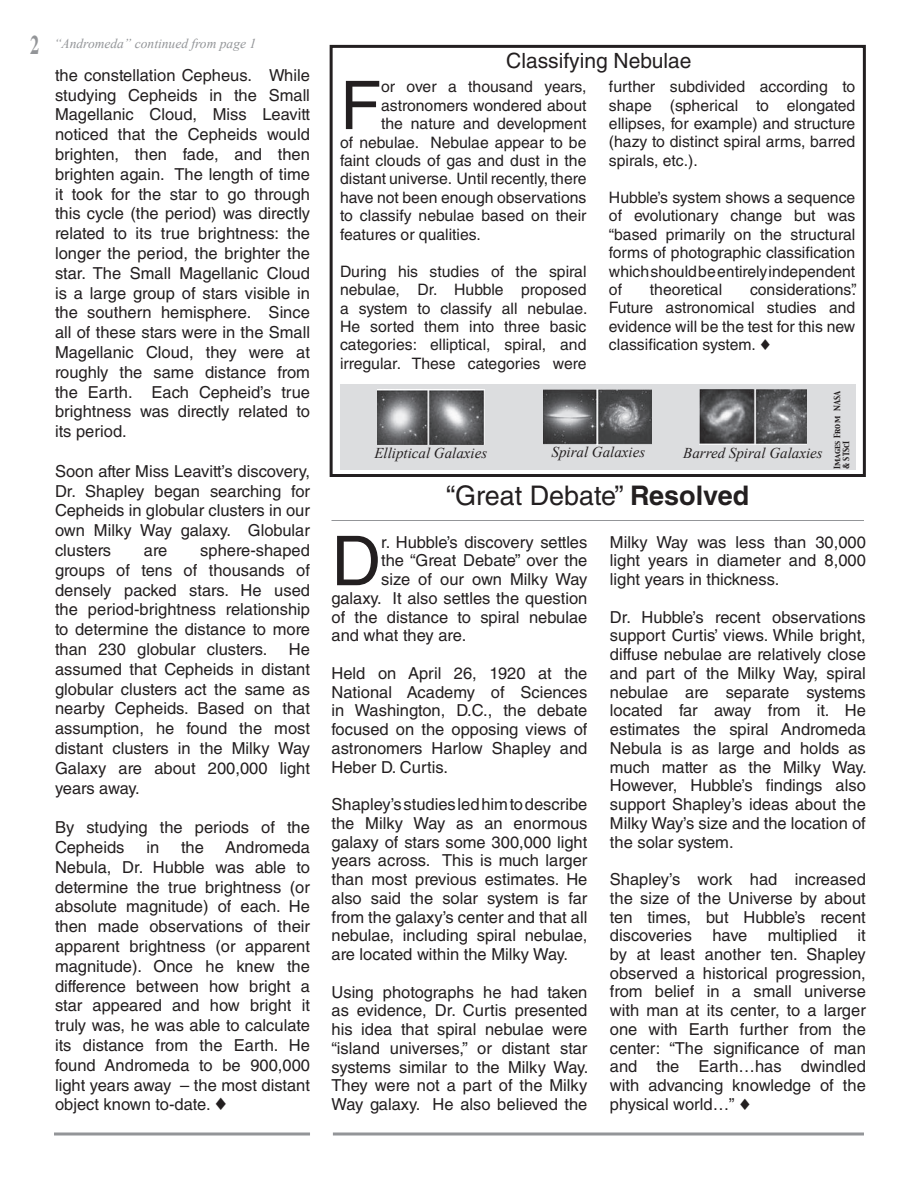
<style>
.page{position:relative;width:918px;height:1188px;background:#fff}
.page>*{position:absolute;margin:0;border:0;box-sizing:border-box;transform-origin:0 0}
.t1{font:68.7px "Helvetica LT Std";color:#231f20}
.t2{font:67.2px "Helvetica LT Std";color:#231f20}
.t3{font:27px "Helvetica LT Std";color:#231f20}
.t4{font:21px "Helvetica LT Std";color:#231f20}
.t5{font:16.5px/19.8px "Helvetica LT Std";color:#231f20;text-align:justify}
.t6{font:15.75px/18.5px "Helvetica LT Std";color:#231f20;text-align:justify}
.t7{font:italic 15px "Times New Roman";color:#231f20}
.t8{font:italic 13.5px "Times New Roman";color:#939598}
.t9{font:7.5px/9px "Capitals";color:#231f20}
.s1{font-family:"Times";font-weight:700;font-style:normal;font-size:27px}
.s2{font-weight:700}
</style>
<div class="page">
<div style="left:330px;top:45px;width:536px;height:432px;border:3px solid #231f20"></div>
<hr style="left:332px;top:520px;width:532px;height:1px;background:#939598">
<svg style="left:54px;top:1132px;width:256px;height:4px"></svg>
<svg style="left:333px;top:1132px;width:531px;height:4px;background:#adafb1"></svg>
<div style="left:340px;top:384px;width:515px;height:85px;background:#dcdddf"></div>
<img style="left:544px;top:390px;width:107px;height:55px">
<img style="left:699px;top:390px;width:108px;height:55px">
<img style="left:377px;top:390px;width:107px;height:55px">
<p class="t8" style="left:30px;top:34px;width:228px"><span class="s1">2</span> “Andromeda” continued from page 1</p>
<p class="t5" style="left:55px;top:65px;width:257px">the constellation Cepheus. While studying Cepheids in the Small Magellanic Cloud, Miss Leavitt noticed that the Cepheids would brighten, then fade, and then brighten again. The length of time it took for the star to go through this cycle (the period) was directly related to its true brightness: the longer the period, the brighter the star. The Small Magellanic Cloud is a large group of stars visible in the southern hemisphere. Since all of these stars were in the Small Magellanic Cloud, they were at roughly the same distance from the Earth. Each Cepheid’s true brightness was directly related to its period.</p>
<p class="t5" style="left:55px;top:461px;width:257px">Soon after Miss Leavitt’s discovery, Dr. Shapley began searching for Cepheids in globular clusters in our own Milky Way galaxy. Globular clusters</p>
<p class="t5" style="left:55px;top:540px;width:257px;text-indent:145px">sphere-shaped groups of tens of thousands of densely packed stars. He used the period-brightness relationship to determine the distance to more than 230 globular clusters.</p>
<p class="t5" style="left:144px;top:540px;width:25px">are</p>
<p class="t5" style="left:55px;top:639px;width:257px;text-indent:234px">He assumed that Cepheids in distant globular clusters act the same as nearby Cepheids. Based on that assumption, he found the most distant clusters in the Milky Way Galaxy are about 200,000 light years away.</p>
<p class="t5" style="left:55px;top:818px;width:256px">By studying the periods of the<br>Cepheids</p>
<p class="t5" style="left:55px;top:837px;width:257px;text-indent:170px">Andromeda Nebula, Dr. Hubble was able to determine the true brightness (or absolute magnitude) of each. He then made observations of their apparent brightness (or apparent magnitude). Once he knew the difference between how bright a star appeared and how bright it truly was, he was able to calculate its distance from the Earth. He found Andromeda to be 900,000 light years away – the most distant object known to-date. ♦</p>
<p class="t5" style="left:146px;top:837px;width:14px">in</p>
<p class="t5" style="left:181px;top:837px;width:24px">the</p>
<h3 class="t4" style="left:506px;top:48px;width:187px">Classifying Nebulae</h3>
<p class="t2" style="left:340px;top:67px;width:43px">F</p>
<p class="t6" style="left:381px;top:77px;width:207px">or over a thousand years,</p>
<p class="t6" style="left:381px;top:96px;width:207px">astronomers wondered about</p>
<p class="t6" style="left:381px;top:114px;width:207px">the nature and development</p>
<p class="t6" style="left:340px;top:133px;width:248px">of nebulae. Nebulae appear to be</p>
<p class="t6" style="left:340px;top:151px;width:248px">faint clouds of gas and dust in the</p>
<p class="t6" style="left:340px;top:170px;width:248px">distant universe. Until recently, there</p>
<p class="t6" style="left:340px;top:188px;width:248px">have not been enough observations</p>
<p class="t6" style="left:340px;top:207px;width:248px">to classify nebulae based on their</p>
<p class="t6" style="left:340px;top:225px;width:142px">features or qualities.</p>
<p class="t6" style="left:340px;top:262px;width:249px">During his studies of the spiral nebulae, Dr. Hubble proposed a system to classify all nebulae.<br>He sorted them into three basic categories: elliptical, spiral, and irregular. These categories were</p>
<p class="t6" style="left:609px;top:77px;width:248px">further subdivided according to shape (spherical to elongated ellipses, for example) and structure (hazy to distinct spiral arms, barred spirals, etc.).</p>
<p class="t6" style="left:609px;top:188px;width:248px">Hubble’s system shows a sequence of evolutionary change but was “based primarily on the structural forms of photographic classification which should be entirely independent of</p>
<p class="t6" style="left:609px;top:280px;width:249px;text-indent:141px">considerations”.<br>Future astronomical studies and evidence will be the test for this new classification system. ♦</p>
<p class="t6" style="left:650px;top:280px;width:74px">theoretical</p>
<p class="t7" style="left:374px;top:443px;width:114px">Elliptical Galaxies</p>
<p class="t7" style="left:552px;top:441px;width:95px">Spiral Galaxies</p>
<p class="t7" style="left:683px;top:443px;width:141px">Barred Spiral Galaxies</p>
<h2 class="t3" style="left:446px;top:479px;width:305px">“Great Debate” <span class="s2">Resolved</span></h2>
<p class="t9" style="left:833px;top:411px;width:22px;rotate:-90deg">NASA</p>
<p class="t9" style="left:833px;top:469px;width:55px;rotate:-90deg">Images From &amp; STScI</p>
<p class="t1" style="left:332px;top:521px;width:51px">D</p>
<p class="t5" style="left:381px;top:532px;width:208px">r. Hubble’s discovery settles</p>
<p class="t5" style="left:381px;top:551px;width:208px">the “Great Debate” over the</p>
<p class="t5" style="left:381px;top:569px;width:208px">size of our own Milky Way</p>
<p class="t5" style="left:332px;top:588px;width:257px">galaxy. It also settles the question</p>
<p class="t5" style="left:332px;top:607px;width:257px">of the distance to spiral nebulae</p>
<p class="t5" style="left:332px;top:626px;width:136px">and what they are.</p>
<p class="t5" style="left:332px;top:664px;width:257px;line-height:18.8px">Held on April 26, 1920 at the National Academy of Sciences in Washington, D.C., the debate focused on the opposing views of astronomers Harlow Shapley and Heber D. Curtis.</p>
<p class="t5" style="left:332px;top:795px;width:257px;line-height:18.8px">Shapley’s studies led him to describe the Milky Way as an enormous galaxy of stars some 300,000 light years across. This is much larger than most previous estimates. He also said the solar system is far from the galaxy’s center and that all nebulae, including spiral nebulae, are located within the Milky Way.</p>
<p class="t5" style="left:332px;top:982px;width:258px;line-height:18.8px">Using photographs he had taken as evidence, Dr. Curtis presented his idea that spiral nebulae were “island universes,” or distant star systems similar to the Milky Way.<br>They were not a part of the Milky Way galaxy. He also believed the</p>
<p class="t5" style="left:610px;top:532px;width:257px;line-height:18.8px">Milky Way was less than 30,000 light years in diameter and 8,000 light years in thickness.</p>
<p class="t5" style="left:610px;top:607px;width:258px;line-height:18.8px">Dr. Hubble’s recent observations support Curtis’ views. While bright, diffuse nebulae are relatively close and part of the Milky Way, spiral nebulae are separate systems located far away from it. He estimates the spiral Andromeda Nebula is as large and holds as much matter as the Milky Way.<br>However, Hubble’s findings also support Shapley’s ideas about the Milky Way’s size and the location of the solar system.</p>
<p class="t5" style="left:610px;top:870px;width:257px;line-height:18.8px">Shapley’s work had increased the size of the Universe by about ten times, but Hubble’s recent discoveries have multiplied it by at least another ten. Shapley observed a historical progression, from belief in a small universe with man at its center, to a larger one with Earth further from the center: “The significance of man and the Earth…has dwindled with advancing knowledge of the physical world…” ♦</p>
</div>
